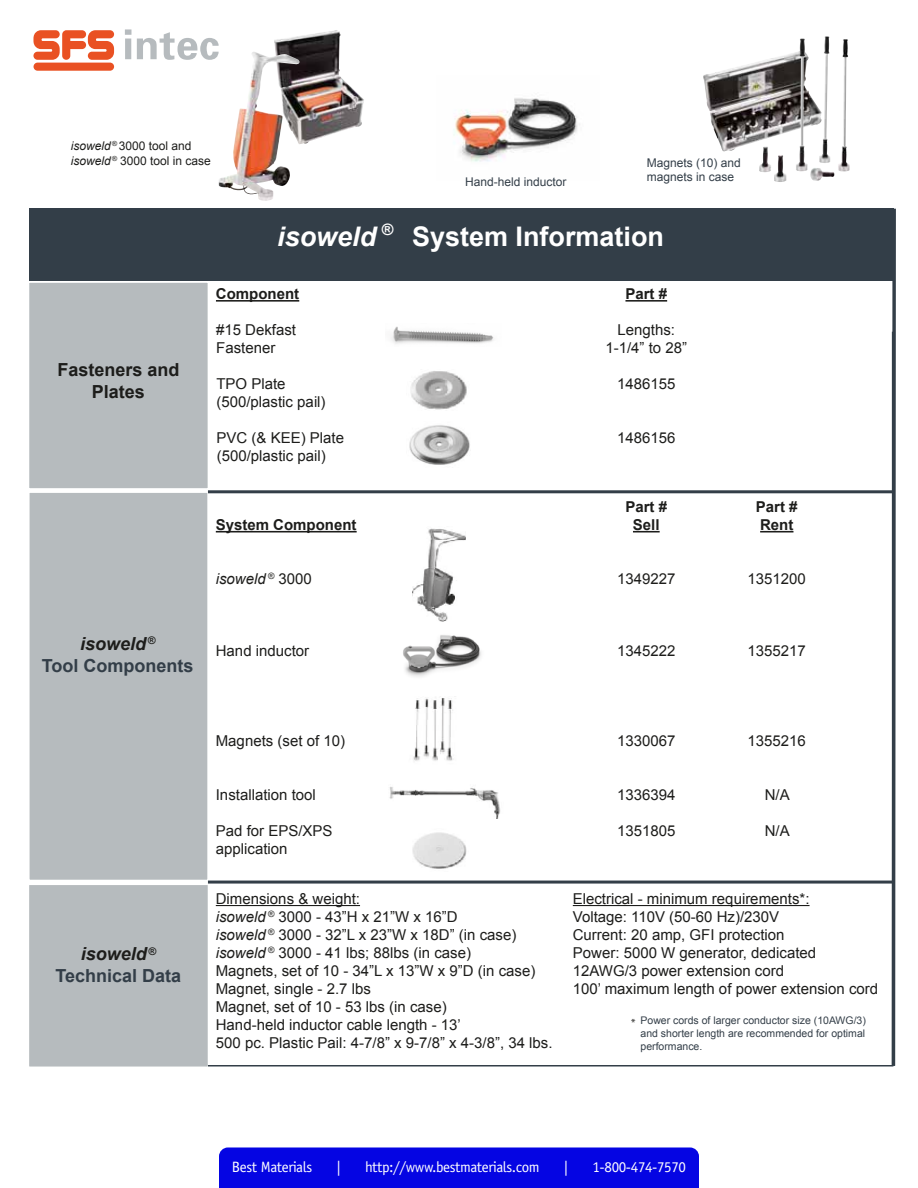
<style>
.page{position:relative;width:918px;height:1188px;background:#fff}
.page>*{position:absolute;margin:0;border:0;box-sizing:border-box;transform-origin:0 0}
.t1{font:700 27px "Arial";color:#fff}
.t2{font:700 18px/21.6px "Arial";color:#333e48;text-align:center}
.t3{font:700 18px/21.6px "Arial";color:#1d1d1b;text-align:center}
.t4{font:15px/18px "Arial";color:#1d1d1b}
.t5{font:15px "Officina Sans Std";letter-spacing:-.025em;color:#fff}
.t6{font:700 15px "Arial";color:#1d1d1b}
.t7{font:italic 15px "Arial";color:#1d1d1b}
.t8{font:12px/14.4px "Arial";color:#333e48}
.t9{font:12px/14.4px "Arial";color:#1d1d1b}
.t10{font:10.5px/12.6px "Arial";color:#333e48;text-align:justify}
.t11{font:10.5px "Myriad Pro";color:#1d1d1b}
.s1{font-style:italic}
.s2{font-style:italic;color:#1d1d1b}
.s3{font-style:normal}
</style>
<div class="page">
<img style="left:403px;top:635px;width:78px;height:42px">
<img style="left:453px;top:98px;width:127px;height:64px">
<div style="left:29px;top:209px;width:865px;height:72px;background:#333e48"></div>
<hr style="left:216px;top:300px;width:83px;height:2px;background:#1d1d1b">
<hr style="left:625px;top:300px;width:42px;height:2px;background:#1d1d1b">
<hr style="left:216px;top:531px;width:141px;height:1px;background:#1d1d1b">
<svg style="left:633px;top:531px;width:27px;height:1px"></svg>
<hr style="left:760px;top:531px;width:33px;height:1px;background:#1d1d1b">
<svg style="left:125px;top:29px;width:6px;height:30px"></svg>
<svg style="left:137px;top:32px;width:82px;height:28px"></svg>
<div style="left:34px;top:63px;width:80px;height:8px;background:#e95123;border-radius:4px"></div>
<svg style="left:33px;top:30px;width:81px;height:30px"></svg>
<div style="left:28px;top:884px;width:180px;height:183px;background:#b6bbbe"></div>
<div style="left:28px;top:884px;width:181px;height:184px;border:1px solid #fff"></div>
<div style="left:28px;top:282px;width:180px;height:207px;background:#b6bbbe"></div>
<div style="left:28px;top:281px;width:181px;height:209px;border:2px solid #fff"></div>
<div style="left:28px;top:492px;width:180px;height:389px;background:#b6bbbe"></div>
<div style="left:27px;top:491px;width:183px;height:391px;border:2px solid #fff"></div>
<hr style="left:208px;top:881px;width:685px;height:3px;background:#333e48">
<hr style="left:208px;top:490px;width:685px;height:3px;background:#333e48">
<hr style="left:208px;top:1065px;width:685px;height:2px;background:#333e48">
<svg style="left:890px;top:208px;width:6px;height:859px"></svg>
<hr style="left:216px;top:905px;width:144px;height:1px;background:#1d1d1b">
<hr style="left:573px;top:905px;width:237px;height:1px;background:#1d1d1b">
<img style="left:412px;top:528px;width:54px;height:94px">
<img style="left:413px;top:698px;width:41px;height:63px">
<img style="left:389px;top:787px;width:112px;height:32px">
<img style="left:412px;top:832px;width:55px;height:37px">
<img style="left:411px;top:371px;width:56px;height:39px">
<img style="left:391px;top:326px;width:103px;height:18px">
<img style="left:409px;top:425px;width:61px;height:40px">
<img style="left:703px;top:52px;width:93px;height:99px">
<img style="left:796px;top:36px;width:50px;height:135px">
<img style="left:274px;top:30px;width:90px;height:114px">
<img style="left:219px;top:53px;width:71px;height:148px">
<svg style="left:272px;top:160px;width:18px;height:15px"></svg>
<div style="left:219px;top:1148px;width:480px;height:40px;background:#0505e3"></div>
<p class="t9" style="left:71px;top:139px;width:142px"><span class="s1">isoweld</span><sup>®</sup> 3000 tool and <span class="s1">isoweld</span><sup>®</sup> 3000 tool in case</p>
<p class="t8" style="left:465px;top:175px;width:103px">Hand-held inductor</p>
<p class="t8" style="left:647px;top:156px;width:96px">Magnets (10) and magnets in case</p>
<p class="t3" style="left:57px;top:360px;width:124px">Fasteners and<br>Plates</p>
<p class="t2" style="left:42px;top:634px;width:153px"><span class="s2">isoweld</span><sup>®<br></sup>Tool Components</p>
<h1 class="t1" style="left:277px;top:218px;width:388px"><span class="s1">isoweld</span> <sup>®</sup> System Information</h1>
<p class="t6" style="left:216px;top:284px;width:85px">Component</p>
<p class="t6" style="left:625px;top:284px;width:43px">Part #</p>
<p class="t4" style="left:216px;top:321px;width:82px">#15 Dekfast</p>
<p class="t4" style="left:618px;top:321px;width:59px">Lengths:</p>
<p class="t4" style="left:216px;top:339px;width:61px">Fastener</p>
<p class="t4" style="left:605px;top:339px;width:83px">1-1/4” to 28”</p>
<p class="t4" style="left:216px;top:375px;width:71px">TPO Plate</p>
<p class="t4" style="left:617px;top:375px;width:60px">1486155</p>
<p class="t4" style="left:216px;top:393px;width:111px">(500/plastic pail)</p>
<p class="t4" style="left:217px;top:429px;width:129px">PVC (&amp; KEE) Plate</p>
<p class="t4" style="left:617px;top:429px;width:60px">1486156</p>
<p class="t4" style="left:217px;top:447px;width:111px">(500/plastic pail)</p>
<p class="t6" style="left:625px;top:497px;width:43px">Part #</p>
<p class="t6" style="left:756px;top:497px;width:43px">Part #</p>
<p class="t6" style="left:216px;top:515px;width:142px">System Component</p>
<p class="t6" style="left:633px;top:515px;width:28px">Sell</p>
<p class="t6" style="left:760px;top:515px;width:35px">Rent</p>
<p class="t7" style="left:216px;top:569px;width:98px">isoweld <sup>®</sup> <span class="s3">3000</span></p>
<p class="t4" style="left:617px;top:570px;width:60px">1349227</p>
<p class="t4" style="left:748px;top:570px;width:60px">1351200</p>
<p class="t4" style="left:216px;top:642px;width:95px">Hand inductor</p>
<p class="t4" style="left:617px;top:642px;width:60px">1345222</p>
<p class="t4" style="left:748px;top:642px;width:60px">1355217</p>
<p class="t2" style="left:56px;top:944px;width:127px"><span class="s2">isoweld</span><sup>®<br></sup>Technical Data</p>
<p class="t4" style="left:216px;top:732px;width:131px">Magnets (set of 10)</p>
<p class="t4" style="left:617px;top:732px;width:60px">1330067</p>
<p class="t4" style="left:748px;top:732px;width:60px">1355216</p>
<p class="t4" style="left:216px;top:786px;width:102px">Installation tool</p>
<p class="t4" style="left:617px;top:786px;width:60px">1336394</p>
<p class="t4" style="left:765px;top:786px;width:27px">N/A</p>
<p class="t4" style="left:216px;top:822px;width:118px">Pad for EPS/XPS</p>
<p class="t4" style="left:617px;top:822px;width:60px">1351805</p>
<p class="t4" style="left:765px;top:822px;width:27px">N/A</p>
<p class="t4" style="left:216px;top:840px;width:73px">application</p>
<p class="t4" style="left:216px;top:890px;width:146px">Dimensions &amp; weight:</p>
<p class="t4" style="left:573px;top:890px;width:238px">Electrical - minimum requirements*:</p>
<p class="t4" style="left:216px;top:908px;width:243px"><span class="s1">isoweld</span> <sup>®</sup> 3000 - 43”H x 21”W x 16”D</p>
<p class="t4" style="left:573px;top:908px;width:208px">Voltage: 110V (50-60 Hz)/230V</p>
<p class="t4" style="left:216px;top:926px;width:302px"><span class="s1">isoweld</span> <sup>®</sup> 3000 - 32”L x 23”W x 18D” (in case)</p>
<p class="t4" style="left:573px;top:926px;width:213px">Current: 20 amp, GFI protection</p>
<p class="t4" style="left:216px;top:944px;width:257px"><span class="s1">isoweld</span> <sup>®</sup> 3000 - 41 lbs; 88lbs (in case)</p>
<p class="t4" style="left:573px;top:944px;width:245px">Power: 5000 W generator, dedicated</p>
<p class="t4" style="left:216px;top:962px;width:321px">Magnets, set of 10 - 34”L x 13”W x 9”D (in case)</p>
<p class="t4" style="left:573px;top:962px;width:213px">12AWG/3 power extension cord</p>
<p class="t4" style="left:216px;top:980px;width:157px">Magnet, single - 2.7 lbs</p>
<p class="t4" style="left:573px;top:980px;width:307px">100’ maximum length of power extension cord</p>
<p class="t4" style="left:216px;top:998px;width:338px">Magnet, set of 10 - 53 lbs (in case)<br>Hand-held inductor cable length - 13’<br>500 pc. Plastic Pail: 4-7/8” x 9-7/8” x 4-3/8”, 34 lbs.</p>
<p class="t10" style="left:641px;top:1015px;width:227px">Power cords of larger conductor size (10AWG/3) and shorter length are recommended for optimal performance.</p>
<p class="t11" style="left:631px;top:1016px;width:6px">*</p>
<p class="t5" style="left:232px;top:1158px;width:82px">Best Materials</p>
<p class="t5" style="left:336px;top:1158px;width:6px">|</p>
<p class="t5" style="left:365px;top:1158px;width:176px">http://www.bestmaterials.com</p>
<p class="t5" style="left:564px;top:1158px;width:6px">|</p>
<p class="t5" style="left:593px;top:1158px;width:95px">1-800-474-7570</p>
</div>
